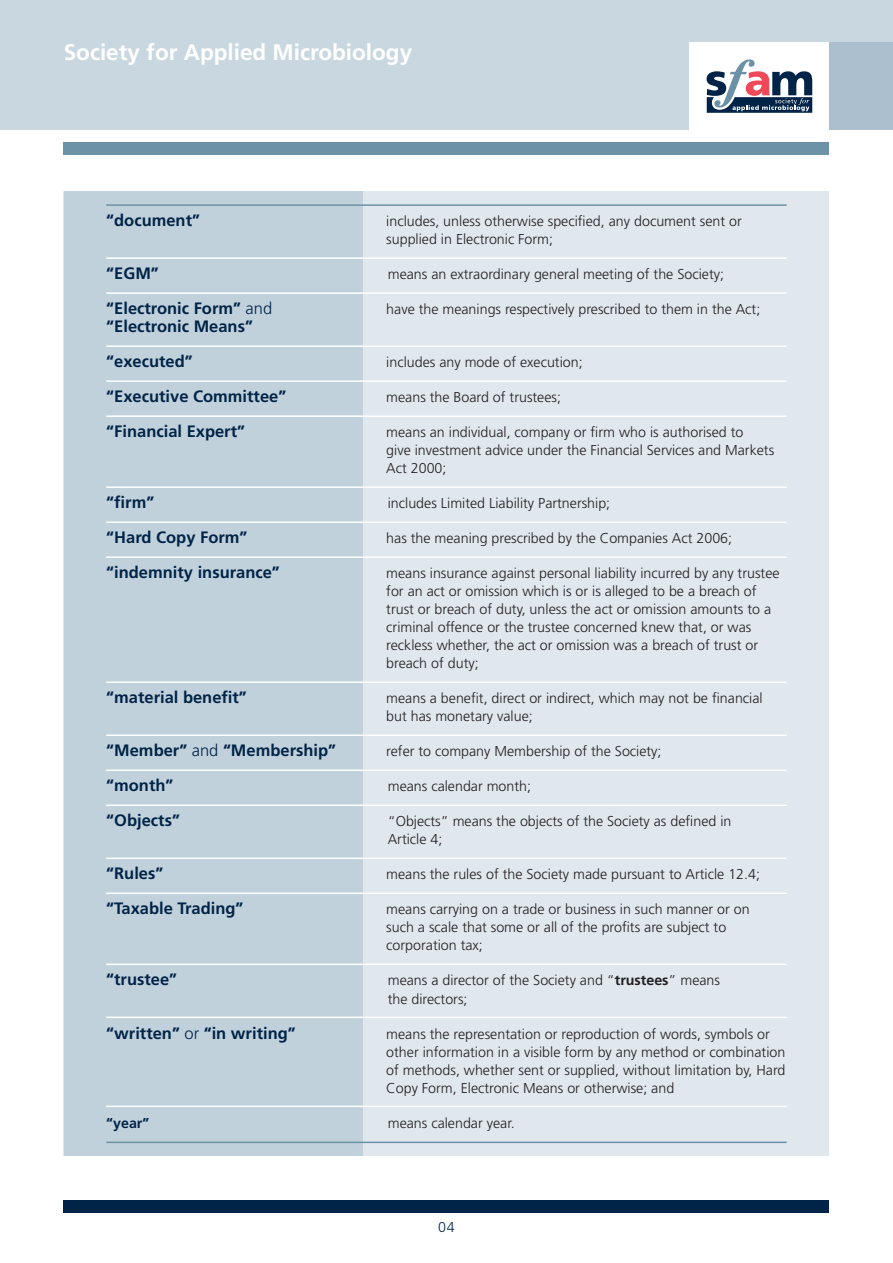
<style>
.page{position:relative;width:893px;height:1263px;background:#fff}
.page>*{position:absolute;margin:0;border:0;box-sizing:border-box;transform-origin:0 0}
.t1{font:700 22.5px "Frutiger";color:#fff}
.t2{font:700 16.5px "Frutiger";color:#002447}
.t3{font:300 14.25px/18px "Frutiger";color:#231f20}
.t4{font:700 14.25px "Frutiger";color:#002447}
.t5{font:300 14.25px "Frutiger";color:#002447}
.s1{font-weight:300}
.s2{font-weight:700}
</style>
<div class="page">
<div style="left:64px;top:191px;width:765px;height:965px;background:#e0e7ed"></div>
<div style="left:64px;top:191px;width:298px;height:965px;background:#c1d1dc"></div>
<hr style="left:106px;top:204px;width:681px;height:2px;background:#6c92a7">
<hr style="left:106px;top:257px;width:681px;height:2px;background:#fff">
<hr style="left:106px;top:292px;width:681px;height:2px;background:#fff">
<hr style="left:106px;top:345px;width:681px;height:2px;background:#fff">
<hr style="left:106px;top:380px;width:681px;height:2px;background:#fff">
<hr style="left:106px;top:415px;width:681px;height:2px;background:#fff">
<hr style="left:106px;top:486px;width:681px;height:2px;background:#fff">
<hr style="left:106px;top:521px;width:681px;height:2px;background:#fff">
<hr style="left:106px;top:556px;width:681px;height:2px;background:#fff">
<hr style="left:106px;top:681px;width:681px;height:2px;background:#fff">
<hr style="left:106px;top:734px;width:681px;height:2px;background:#fff">
<hr style="left:106px;top:769px;width:681px;height:2px;background:#fff">
<hr style="left:106px;top:804px;width:681px;height:2px;background:#fff">
<hr style="left:106px;top:857px;width:681px;height:2px;background:#fff">
<hr style="left:106px;top:892px;width:681px;height:2px;background:#fff">
<hr style="left:106px;top:963px;width:681px;height:2px;background:#fff">
<hr style="left:106px;top:1016px;width:681px;height:2px;background:#fff">
<hr style="left:106px;top:1105px;width:681px;height:2px;background:#fff">
<hr style="left:106px;top:1141px;width:681px;height:2px;background:#6c92a7">
<div style="left:64px;top:142px;width:765px;height:13px;background:#6c92a7"></div>
<div style="left:64px;top:1200px;width:765px;height:12px;background:#002447"></div>
<div style="left:0;top:0;width:893px;height:130px;background:#c9d7e0"></div>
<div style="left:690px;top:43px;width:139px;height:87px;background:#fff"></div>
<svg style="left:707px;top:59px;width:105px;height:54px"></svg>
<div style="left:829px;top:43px;width:64px;height:87px;background:#abbfcf"></div>
<p class="t1" style="left:64px;top:39px;width:350px">Society for Applied Microbiology</p>
<p class="t2" style="left:106px;top:211px;width:95px">“document”</p>
<p class="t3" style="left:386px;top:212px;width:357px">includes, unless otherwise specified, any document sent or supplied in Electronic Form;</p>
<p class="t2" style="left:106px;top:264px;width:54px">“EGM”</p>
<p class="t3" style="left:388px;top:265px;width:338px">means an extraordinary general meeting of the Society;</p>
<p class="t2" style="left:106px;top:299px;width:167px">“Electronic Form” <span class="s1">and</span></p>
<p class="t3" style="left:386px;top:300px;width:375px">have the meanings respectively prescribed to them in the Act;</p>
<p class="t2" style="left:106px;top:317px;width:148px">“Electronic Means”</p>
<p class="t2" style="left:106px;top:352px;width:88px">“executed”</p>
<p class="t3" style="left:386px;top:353px;width:198px">includes any mode of execution;</p>
<p class="t2" style="left:106px;top:387px;width:182px">“Executive Committee”</p>
<p class="t3" style="left:386px;top:388px;width:176px">means the Board of trustees;</p>
<p class="t2" style="left:106px;top:422px;width:140px">“Financial Expert”</p>
<p class="t3" style="left:386px;top:423px;width:389px">means an individual, company or firm who is authorised to<br>give investment advice under the Financial Services and Markets<br>Act 2000;</p>
<p class="t2" style="left:106px;top:493px;width:49px">“firm”</p>
<p class="t3" style="left:388px;top:494px;width:224px">includes Limited Liability Partnership;</p>
<p class="t2" style="left:106px;top:528px;width:143px">“Hard Copy Form”</p>
<p class="t3" style="left:386px;top:529px;width:347px">has the meaning prescribed by the Companies Act 2006;</p>
<p class="t2" style="left:106px;top:563px;width:175px">“indemnity insurance”</p>
<p class="t3" style="left:386px;top:564px;width:395px">means insurance against personal liability incurred by any trustee for an act or omission which is or is alleged to be a breach of trust or breach of duty, unless the act or omission amounts to a criminal offence or the trustee concerned knew that, or was reckless whether, the act or omission was a breach of trust or breach of duty;</p>
<p class="t2" style="left:106px;top:688px;width:142px">“material benefit”</p>
<p class="t3" style="left:386px;top:689px;width:378px">means a benefit, direct or indirect, which may not be financial but has monetary value;</p>
<p class="t2" style="left:106px;top:741px;width:231px">“Member” <span class="s1">and</span> “Membership”</p>
<p class="t3" style="left:386px;top:742px;width:277px">refer to company Membership of the Society;</p>
<p class="t2" style="left:106px;top:776px;width:69px">“month”</p>
<p class="t3" style="left:388px;top:777px;width:145px">means calendar month;</p>
<p class="t2" style="left:106px;top:811px;width:75px">“Objects”</p>
<p class="t3" style="left:388px;top:812px;width:345px">“Objects” means the objects of the Society as defined in<br>Article 4;</p>
<p class="t2" style="left:106px;top:864px;width:59px">“Rules”</p>
<p class="t3" style="left:386px;top:865px;width:375px">means the rules of the Society made pursuant to Article 12.4;</p>
<p class="t2" style="left:106px;top:899px;width:139px">“Taxable Trading”</p>
<p class="t3" style="left:386px;top:900px;width:365px">means carrying on a trade or business in such manner or on such a scale that some or all of the profits are subject to corporation tax;</p>
<p class="t2" style="left:106px;top:970px;width:72px">“trustee”</p>
<p class="t3" style="left:388px;top:971px;width:334px">means a director of the Society and “<span class="s2">trustees</span>” means the directors;</p>
<p class="t2" style="left:106px;top:1023px;width:191px">“written” <span class="s1">or</span> “in writing”</p>
<p class="t3" style="left:386px;top:1024px;width:401px">means the representation or reproduction of words, symbols or other information in a visible form by any method or combination of methods, whether sent or supplied, without limitation by, Hard Copy Form, Electronic Means or otherwise; and</p>
<p class="t4" style="left:106px;top:1114px;width:45px">“year”</p>
<p class="t3" style="left:388px;top:1113px;width:128px">means calendar year.</p>
<p class="t5" style="left:438px;top:1219px;width:18px">04</p>
</div>
